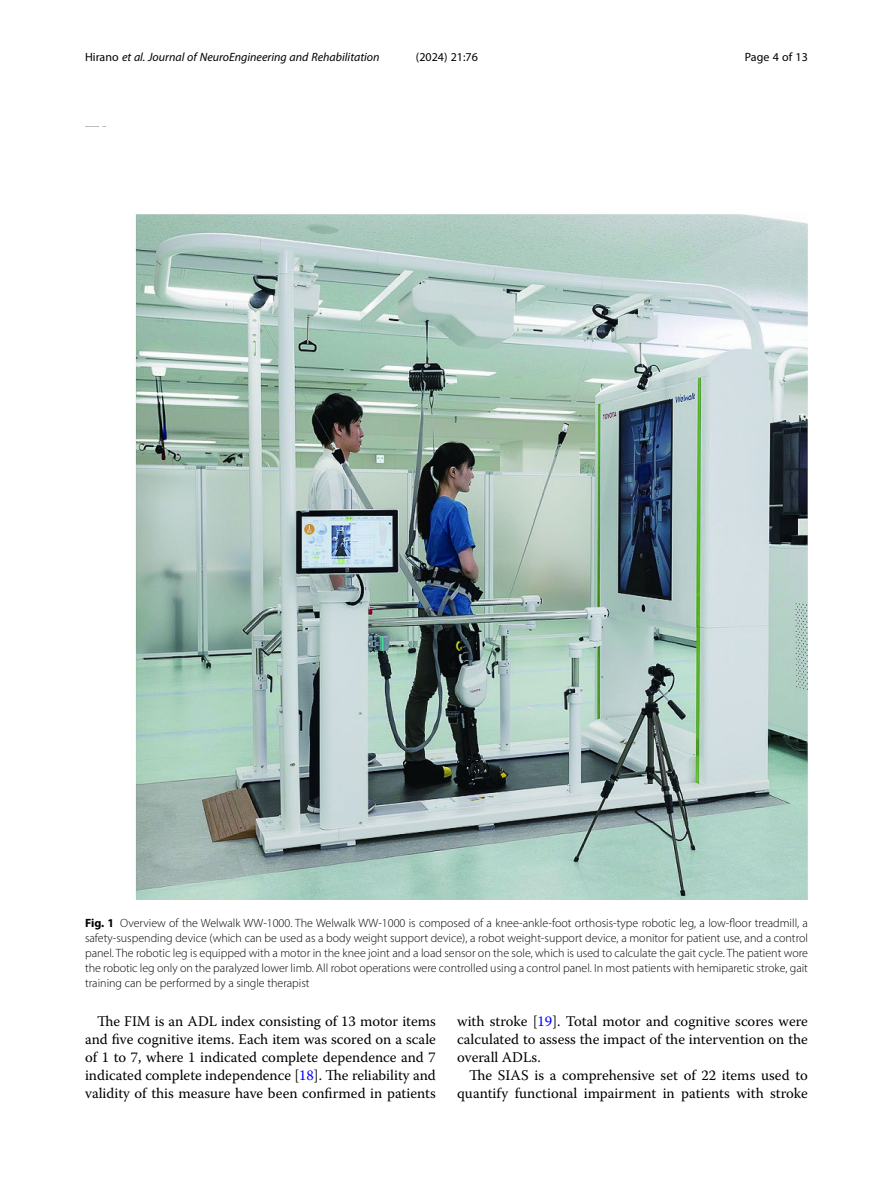
<style>
.page{position:relative;width:893px;height:1191px;background:#fff}
.page>*{position:absolute;margin:0;border:0;box-sizing:border-box;transform-origin:0 0}
.Body_Text_Indent{font:14.7px/18px "Warnock Pro";color:#000;text-align:justify}
.Figure_Caption{font:300 12px/15px "Myriad Pro";color:#000;text-align:justify}
.t1{font:italic 12px "Myriad Pro";color:#000}
.t2{font:12px "Myriad Pro";color:#000}
.s1{font-style:normal}
.s2{font-weight:700}
.s3{color:#00f}
</style>
<div class="page">
<img style="left:85px;top:126px;width:723px;height:773px">
<p class="t1" style="left:85px;top:50px;width:296px"><span class="s1">Hirano</span> et al. Journal of NeuroEngineering and Rehabilitation</p>
<p class="t2" style="left:416px;top:50px;width:63px">(2024) 21:76</p>
<p class="t2" style="left:745px;top:50px;width:65px">Page 4 of 13</p>
<p class="Figure_Caption" style="left:85px;top:915px;width:724px"><span class="s2">Fig. 1</span> Overview of the Welwalk WW-1000. The Welwalk WW-1000 is composed of a knee-ankle-foot orthosis-type robotic leg, a low-floor treadmill, a safety-suspending device (which can be used as a body weight support device), a robot weight-support device, a monitor for patient use, and a control panel. The robotic leg is equipped with a motor in the knee joint and a load sensor on the sole, which is used to calculate the gait cycle. The patient wore the robotic leg only on the paralyzed lower limb. All robot operations were controlled using a control panel. In most patients with hemiparetic stroke, gait training can be performed by a single therapist</p>
<p class="Body_Text_Indent" style="left:85px;top:1012px;width:352px;text-indent:12px">The FIM is an ADL index consisting of 13 motor items and five cognitive items. Each item was scored on a scale of 1 to 7, where 1 indicated complete dependence and 7 indicated complete independence [<span class="s3">18</span>]. The reliability and validity of this measure have been confirmed in patients</p>
<p class="Body_Text_Indent" style="left:457px;top:1012px;width:352px">with stroke [<span class="s3">19</span>]. Total motor and cognitive scores were calculated to assess the impact of the intervention on the overall ADLs.</p>
<p class="Body_Text_Indent" style="left:457px;top:1066px;width:352px;text-align:right">The SIAS is a comprehensive set of 22 items used to quantify functional impairment in patients with stroke</p>
</div>
